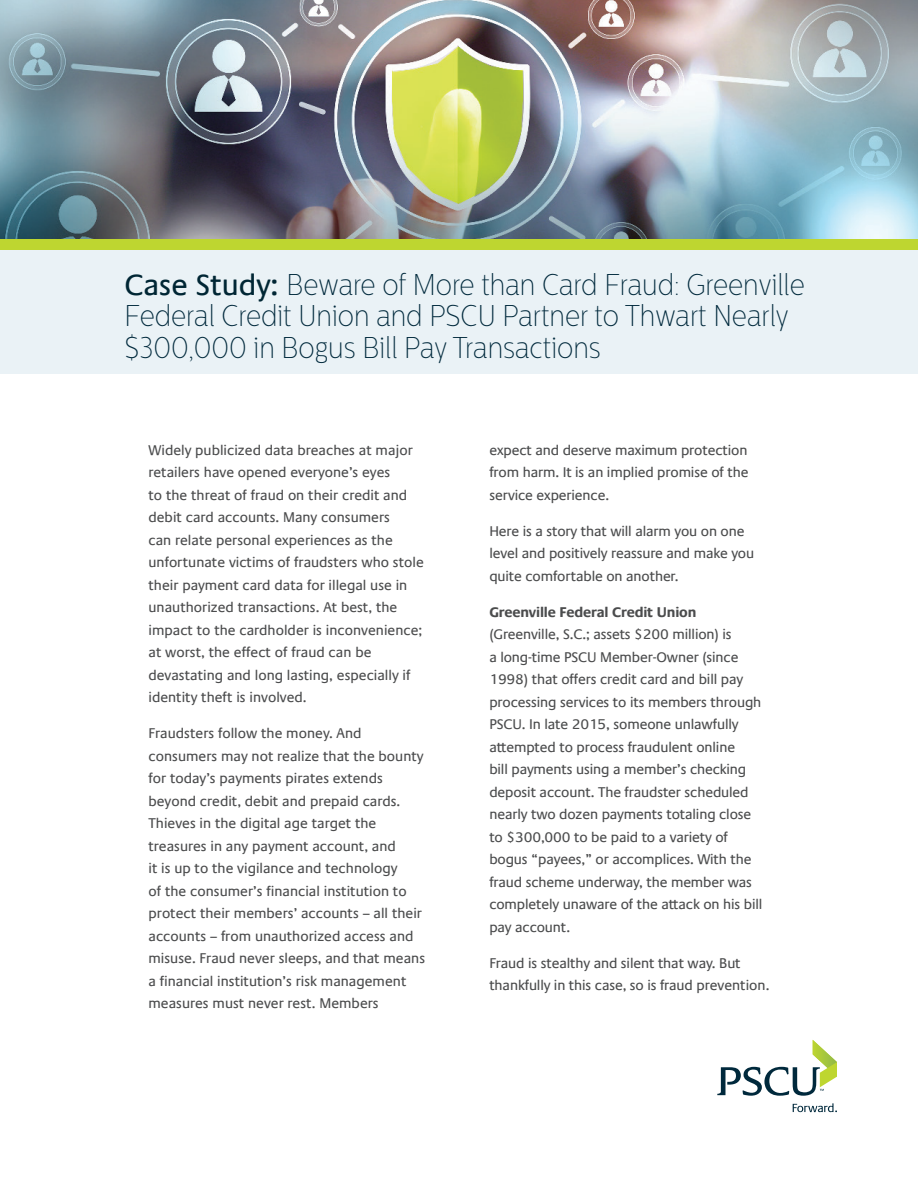
<style>
.page{position:relative;width:918px;height:1188px;background:#fff}
.page>*{position:absolute;margin:0;border:0;box-sizing:border-box;transform-origin:0 0}
.t1{font:100 30px/31.5px "Centrale Sans Cnd";color:#00293c}
.t2{font:14.25px/22.5px "Praxis Com";color:#4b4c4d}
.t3{font:700 14.25px "Praxis Com";letter-spacing:-.01em;color:#4b4c4d}
.s1{font-family:"Praxis Com";font-weight:400;color:#002634}
</style>
<div class="page">
<img style="left:0;top:0;width:918px;height:240px">
<div style="left:0;top:241px;width:918px;height:133px;background:#eaf2f6"></div>
<div style="left:0;top:240px;width:918px;height:10px;background:#bed630"></div>
<svg style="left:717px;top:1040px;width:120px;height:56px"></svg>
<svg style="left:793px;top:1103px;width:44px;height:9px"></svg>
<h1 class="t1" style="left:124px;top:268px;width:682px"><span class="s1">Case Study:</span> Beware of More than Card Fraud: Greenville<br>Federal Credit Union and PSCU Partner to Thwart Nearly $300,000 in Bogus Bill Pay Transactions</h1>
<p class="t2" style="left:148px;top:439px;width:277px">Widely publicized data breaches at major retailers have opened everyone’s eyes<br>to the threat of fraud on their credit and debit card accounts. Many consumers<br>can relate personal experiences as the unfortunate victims of fraudsters who stole their payment card data for illegal use in unauthorized transactions. At best, the impact to the cardholder is inconvenience; at worst, the effect of fraud can be devastating and long lasting, especially if identity theft is involved.</p>
<p class="t2" style="left:148px;top:722px;width:278px">Fraudsters follow the money. And consumers may not realize that the bounty for today’s payments pirates extends beyond credit, debit and prepaid cards.<br>Thieves in the digital age target the treasures in any payment account, and<br>it is up to the vigilance and technology<br>of the consumer’s financial institution to protect their members’ accounts – all their accounts – from unauthorized access and misuse. Fraud never sleeps, and that means a financial institution’s risk management measures must never rest. Members</p>
<p class="t2" style="left:489px;top:439px;width:261px;text-align:justify">expect and deserve maximum protection from harm. It is an implied promise of the service experience.</p>
<p class="t2" style="left:489px;top:520px;width:266px">Here is a story that will alarm you on one level and positively reassure and make you quite comfortable on another.</p>
<p class="t3" style="left:489px;top:604px;width:209px">Greenville Federal Credit Union</p>
<p class="t2" style="left:489px;top:623px;width:275px">(Greenville, S.C.; assets $200 million) is<br>a long-time PSCU Member-Owner (since 1998) that offers credit card and bill pay processing services to its members through PSCU. In late 2015, someone unlawfully attempted to process fraudulent online<br>bill payments using a member’s checking deposit account. The fraudster scheduled nearly two dozen payments totaling close to $300,000 to be paid to a variety of bogus “payees,” or accomplices. With the fraud scheme underway, the member was completely unaware of the attack on his bill pay account.</p>
<p class="t2" style="left:489px;top:952px;width:282px">Fraud is stealthy and silent that way. But thankfully in this case, so is fraud prevention.</p>
</div>
